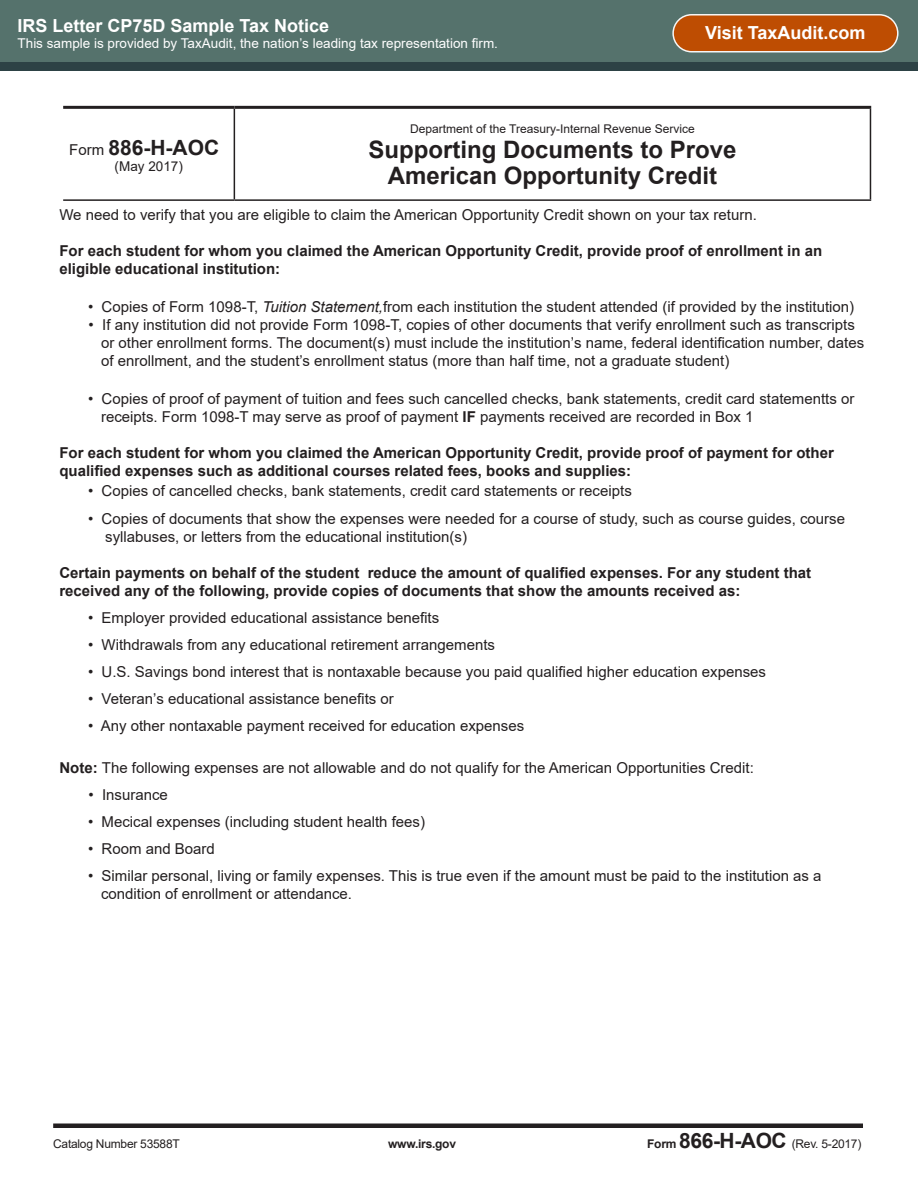
<style>
.page{position:relative;width:918px;height:1188px;background:#fff}
.page>*{position:absolute;margin:0;border:0;box-sizing:border-box;transform-origin:0 0}
.t1{font:700 24px "Arial";color:#231f20}
.t2{font:700 21px "Arial";color:#231f20}
.t3{font:700 18px "Arial";color:#fff}
.t4{font:15px/18px "Arial";color:#231f20}
.t5{font:700 15px/18px "Arial";color:#231f20}
.t6{font:13.5px "Arial";color:#fff}
.t7{font:13.5px "Arial";color:#231f20}
.t8{font:12px "Arial";color:#231f20}
.t9{font:12px "Arial";letter-spacing:-.02em;color:#231f20}
.t10{font:700 12px "Arial";letter-spacing:-.02em;color:#231f20}
.s1{font-style:italic}
.s2{font-weight:700}
.s3{font-weight:400;font-size:15px}
.s4{font-weight:700;font-size:21px}
</style>
<div class="page">
<hr style="left:63px;top:106px;width:171px;height:3px;background:#231f20">
<hr style="left:234px;top:106px;width:637px;height:3px;background:#231f20">
<hr style="left:234px;top:109px;width:1px;height:90px;background:#231f20">
<hr style="left:870px;top:109px;width:1px;height:90px;background:#231f20">
<hr style="left:63px;top:199px;width:171px;height:2px;background:#231f20">
<hr style="left:234px;top:199px;width:637px;height:2px;background:#231f20">
<hr style="left:53px;top:1124px;width:810px;height:4px;background:#231f20">
<div style="left:0;top:0;width:918px;height:69px;background:#55726c"></div>
<div style="left:0;top:63px;width:918px;height:8px;background:#2d4245"></div>
<div style="left:673px;top:15px;width:225px;height:37px;background:#be4d02;border-radius:18px"></div>
<div style="left:672px;top:14px;width:227px;height:39px;border:2px solid #f6f6f6;border-radius:18px"></div>
<p class="t3" style="left:18px;top:13px;width:313px">IRS Letter CP75D Sample Tax Notice</p>
<p class="t6" style="left:18px;top:34px;width:482px">This sample is provided by TaxAudit, the nation’s leading tax representation firm.</p>
<p class="t3" style="left:705px;top:20px;width:162px">Visit TaxAudit.com</p>
<p class="t8" style="left:410px;top:120px;width:286px">Department of the Treasury-Internal Revenue Service</p>
<p class="t1" style="left:368px;top:133px;width:370px">Supporting Documents to Prove</p>
<p class="t1" style="left:388px;top:158px;width:331px">American Opportunity Credit</p>
<p class="t4" style="left:59px;top:206px;width:699px">We need to verify that you are eligible to claim the American Opportunity Credit shown on your tax return.</p>
<p class="t5" style="left:59px;top:242px;width:764px">For each student for whom you claimed the American Opportunity Credit, provide proof of enrollment in an eligible educational institution:</p>
<p class="t4" style="left:88px;top:298px;width:768px">• Copies of Form 1098-T, <span class="s1">Tuition Statement,</span>from each institution the student attended (if provided by the institution)</p>
<p class="t4" style="left:101px;top:316px;width:765px;text-indent:-13px">• If any institution did not provide Form 1098-T, copies of other documents that verify enrollment such as transcripts or other enrollment forms. The document(s) must include the institution’s name, federal identification number, dates of enrollment, and the student’s enrollment status (more than half time, not a graduate student)</p>
<p class="t4" style="left:101px;top:390px;width:755px;text-indent:-13px">• Copies of proof of payment of tuition and fees such cancelled checks, bank statements, credit card statementts or receipts. Form 1098-T may serve as proof of payment <span class="s2">IF</span> payments received are recorded in Box 1</p>
<p class="t5" style="left:59px;top:444px;width:776px">For each student for whom you claimed the American Opportunity Credit, provide proof of payment for other qualified expenses such as additional courses related fees, books and supplies:</p>
<p class="t4" style="left:88px;top:481px;width:545px">• Copies of cancelled checks, bank statements, credit card statements or receipts</p>
<p class="t4" style="left:105px;top:510px;width:741px;text-indent:-17px">• Copies of documents that show the expenses were needed for a course of study, such as course guides, course syllabuses, or letters from the educational institution(s)</p>
<p class="t5" style="left:59px;top:564px;width:753px">Certain payments on behalf of the student reduce the amount of qualified expenses. For any student that received any of the following, provide copies of documents that show the amounts received as:</p>
<p class="t4" style="left:88px;top:609px;width:353px">• Employer provided educational assistance benefits</p>
<p class="t4" style="left:88px;top:636px;width:409px">• Withdrawals from any educational retirement arrangements</p>
<p class="t4" style="left:88px;top:663px;width:680px">• U.S. Savings bond interest that is nontaxable because you paid qualified higher education expenses</p>
<p class="t4" style="left:88px;top:690px;width:307px">• Veteran’s educational assistance benefits or</p>
<p class="t4" style="left:88px;top:717px;width:438px">• Any other nontaxable payment received for education expenses</p>
<p class="t4" style="left:59px;top:759px;width:696px"><span class="s2">Note:</span> The following expenses are not allowable and do not qualify for the American Opportunities Credit:</p>
<p class="t4" style="left:88px;top:786px;width:81px">• Insurance</p>
<p class="t4" style="left:88px;top:813px;width:339px">• Mecical expenses (including student health fees)</p>
<p class="t4" style="left:88px;top:840px;width:128px">• Room and Board</p>
<p class="t4" style="left:88px;top:867px;width:735px">• Similar personal, living or family expenses. This is true even if the amount must be paid to the institution as a</p>
<p class="t4" style="left:101px;top:885px;width:252px">condition of enrollment or attendance.</p>
<p class="t2" style="left:69px;top:133px;width:152px"><span class="s3">Form</span> 886-H-AOC</p>
<p class="t7" style="left:115px;top:157px;width:70px">(May 2017)</p>
<p class="t9" style="left:53px;top:1135px;width:128px">Catalog Number 53588T</p>
<p class="t10" style="left:388px;top:1135px;width:69px">www.irs.gov</p>
<p class="t8" style="left:647px;top:1135px;width:216px"><span class="s2">Form</span> <span class="s4">866-H-AOC</span> (Rev. 5-2017)</p>
</div>
